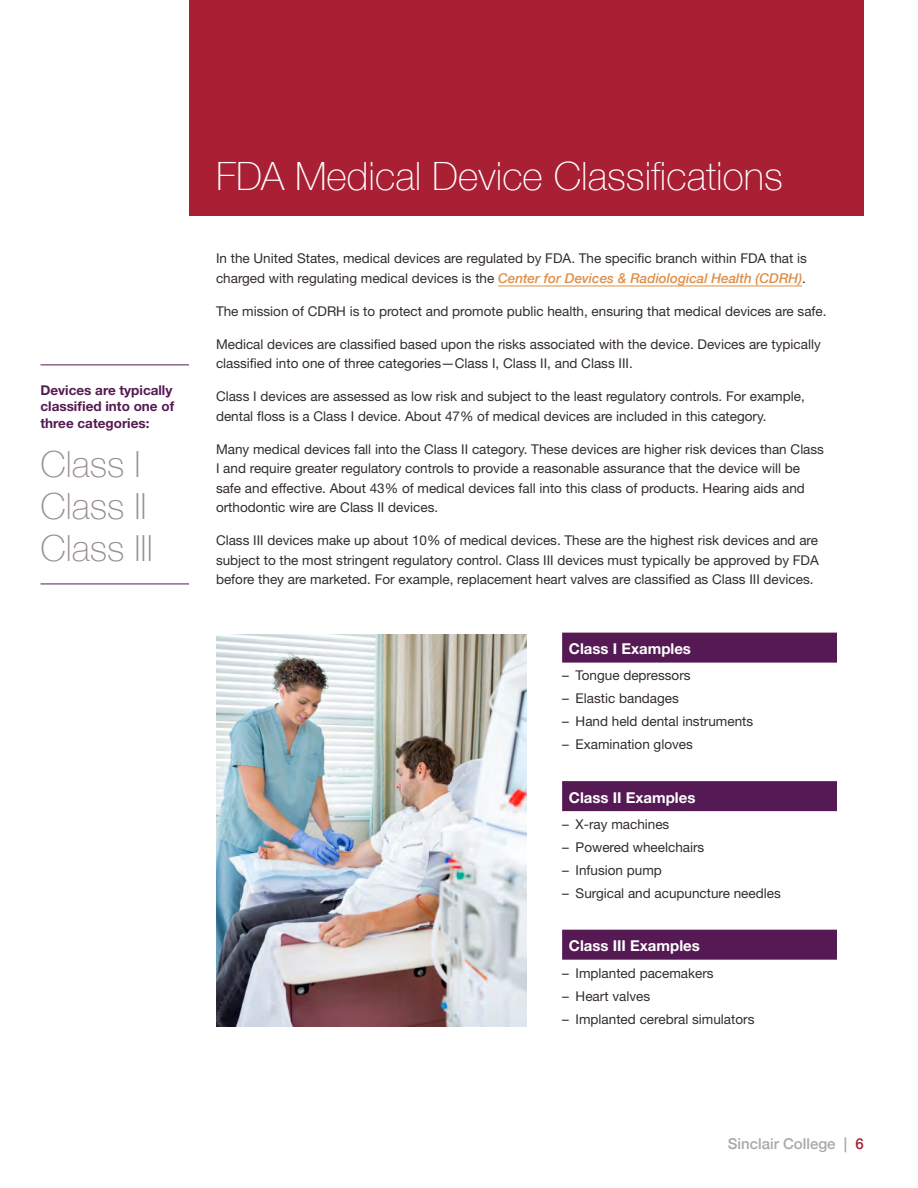
<style>
.page{position:relative;width:918px;height:1188px;background:#fff}
.page>*{position:absolute;margin:0;border:0;box-sizing:border-box;transform-origin:0 0}
.t1{font:100 39px "Helvetica Neue";color:#fff}
.t2{font:100 36px/42px "Helvetica Neue";color:#978e90}
.t3{font:700 15px "Helvetica Neue LT Std";color:#fff}
.t4{font:500 15px "Helvetica Neue";color:#a8a9ad}
.t5{font:13.5px/19.5px "Helvetica Neue LT Std";color:#332c2f}
.t6{font:700 13.5px/16.5px "Helvetica Neue LT Std";color:#551a53}
.s1{font-family:"Helvetica Neue";font-weight:500;font-style:italic;color:#de8f46}
.s2{color:#a91f34}
</style>
<div class="page">
<div style="left:189px;top:0;width:675px;height:216px;background:#a91f34"></div>
<hr style="left:498px;top:286px;width:304px;height:1px;background:#de8f46">
<div style="left:562px;top:633px;width:275px;height:30px;background:#551a53"></div>
<div style="left:562px;top:781px;width:275px;height:30px;background:#551a53"></div>
<div style="left:562px;top:930px;width:275px;height:30px;background:#551a53"></div>
<img style="left:216px;top:634px;width:310px;height:393px">
<hr style="left:40px;top:364px;width:149px;height:1px;background:#551a53">
<hr style="left:40px;top:584px;width:149px;height:1px;background:#551a53">
<p class="t6" style="left:40px;top:382px;width:135px">Devices are typically classified into one of three categories:</p>
<h2 class="t2" style="left:40px;top:441px;width:114px">Class I<br>Class II<br>Class III</h2>
<h1 class="t1" style="left:216px;top:147px;width:568px">FDA Medical Device Classifications</h1>
<p class="t5" style="left:216px;top:249px;width:592px">In the United States, medical devices are regulated by FDA. The specific branch within FDA that is charged with regulating medical devices is the <span class="s1">Center for Devices &amp; Radiological Health (CDRH)</span>.</p>
<p class="t5" style="left:216px;top:301px;width:612px">The mission of CDRH is to protect and promote public health, ensuring that medical devices are safe.</p>
<p class="t5" style="left:216px;top:334px;width:606px">Medical devices are classified based upon the risks associated with the device. Devices are typically classified into one of three categories—Class I, Class II, and Class III.</p>
<p class="t5" style="left:216px;top:387px;width:590px">Class I devices are assessed as low risk and subject to the least regulatory controls. For example, dental floss is a Class I device. About 47% of medical devices are included in this category.</p>
<p class="t5" style="left:216px;top:439px;width:610px">Many medical devices fall into the Class II category. These devices are higher risk devices than Class I and require greater regulatory controls to provide a reasonable assurance that the device will be safe and effective. About 43% of medical devices fall into this class of products. Hearing aids and orthodontic wire are Class II devices.</p>
<p class="t5" style="left:216px;top:531px;width:604px;text-align:justify">Class III devices make up about 10% of medical devices. These are the highest risk devices and are subject to the most stringent regulatory control. Class III devices must typically be approved by FDA before they are marketed. For example, replacement heart valves are classified as Class III devices.</p>
<p class="t3" style="left:569px;top:640px;width:124px">Class I Examples</p>
<p class="t5" style="left:562px;top:666px;width:130px">– Tongue depressors</p>
<p class="t5" style="left:562px;top:689px;width:118px">– Elastic bandages</p>
<p class="t5" style="left:562px;top:712px;width:193px">– Hand held dental instruments</p>
<p class="t5" style="left:562px;top:735px;width:132px">– Examination gloves</p>
<p class="t3" style="left:569px;top:788px;width:128px">Class II Examples</p>
<p class="t5" style="left:562px;top:814px;width:109px">– X-ray machines</p>
<p class="t5" style="left:562px;top:837px;width:144px">– Powered wheelchairs</p>
<p class="t5" style="left:562px;top:860px;width:101px">– Infusion pump</p>
<p class="t5" style="left:562px;top:883px;width:220px">– Surgical and acupuncture needles</p>
<p class="t3" style="left:569px;top:937px;width:132px">Class III Examples</p>
<p class="t5" style="left:562px;top:963px;width:153px">– Implanted pacemakers</p>
<p class="t5" style="left:562px;top:986px;width:89px">– Heart valves</p>
<p class="t5" style="left:562px;top:1009px;width:194px">– Implanted cerebral simulators</p>
<p class="t4" style="left:728px;top:1131px;width:138px">Sinclair College | <span class="s2">6</span></p>
</div>
